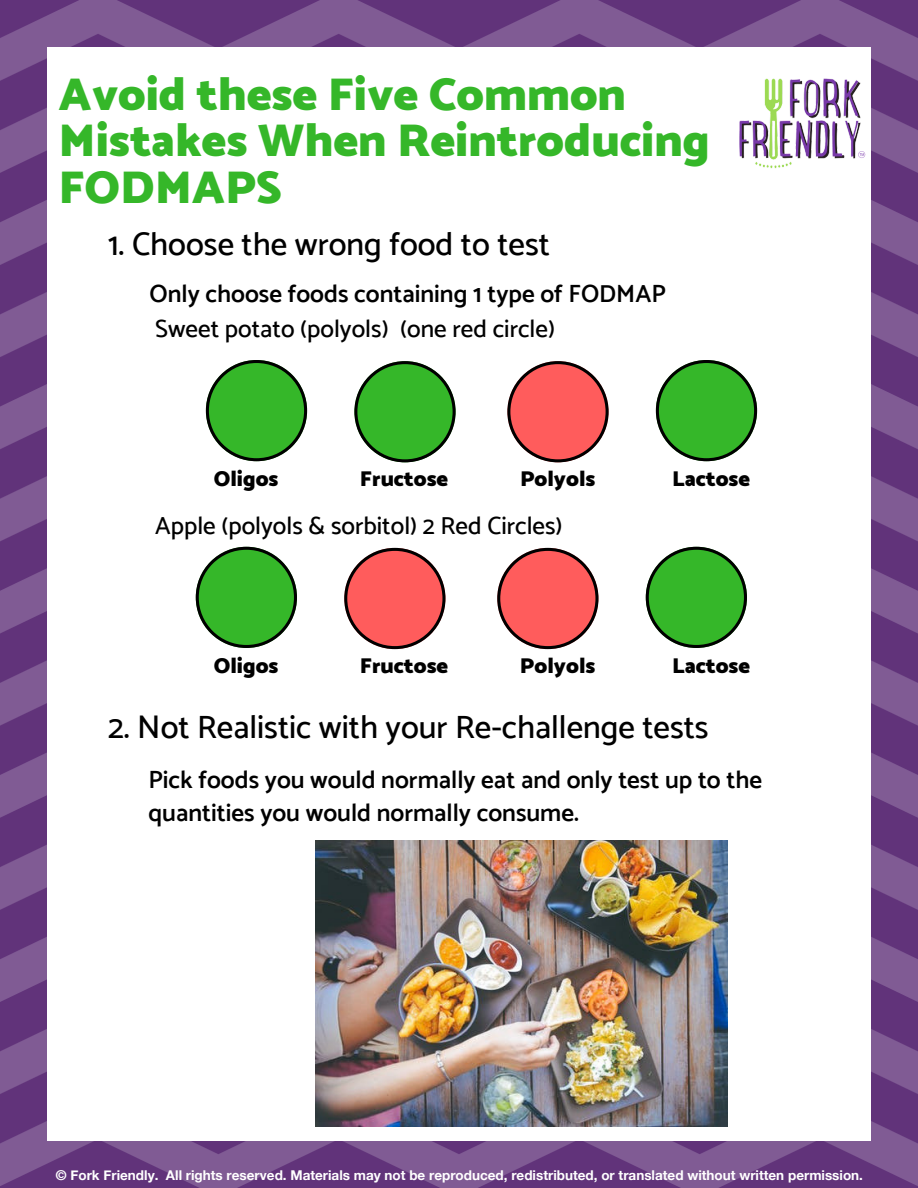
<style>
.page{position:relative;width:918px;height:1188px;background:#fff}
.page>*{position:absolute;margin:0;border:0;box-sizing:border-box;transform-origin:0 0}
.t1{font:900 46.65px/46.2px "Catamaran";color:#35b729}
.t2{font:500 32.7px "Catamaran";color:#000}
.t3{font:600 24.9px/33.8px "Catamaran";color:#000}
.t4{font:500 24.9px "Catamaran";color:#000}
.t5{font:900 21.75px "Catamaran";color:#000}
.t6{font:700 13.5px "Helvetica Neue";color:#fff}
</style>
<div class="page">
<img style="left:0;top:0;width:918px;height:1188px">
<div style="left:47px;top:47px;width:824px;height:1094px;background:#fff"></div>
<img style="left:739px;top:48px;width:133px;height:146px">
<svg style="left:206px;top:360px;width:101px;height:101px"></svg>
<svg style="left:354px;top:361px;width:102px;height:101px"></svg>
<svg style="left:507px;top:361px;width:102px;height:101px"></svg>
<svg style="left:656px;top:360px;width:101px;height:101px"></svg>
<svg style="left:196px;top:547px;width:101px;height:101px"></svg>
<svg style="left:344px;top:548px;width:102px;height:101px"></svg>
<svg style="left:497px;top:548px;width:101px;height:101px"></svg>
<svg style="left:646px;top:547px;width:101px;height:101px"></svg>
<img style="left:315px;top:840px;width:413px;height:286px">
<h1 class="t1" style="left:58px;top:73px;width:653px">Avoid these Five Common<br>Mistakes When Reintroducing<br>FODMAPS</h1>
<h2 class="t2" style="left:108px;top:225px;width:443px">1. Choose the wrong food to test</h2>
<p class="t3" style="left:150px;top:276px;width:518px">Only choose foods containing 1 type of FODMAP</p>
<p class="t4" style="left:155px;top:314px;width:401px">Sweet potato (polyols) (one red circle)</p>
<p class="t5" style="left:214px;top:462px;width:66px">Oligos</p>
<p class="t5" style="left:360px;top:462px;width:90px">Fructose</p>
<p class="t5" style="left:520px;top:462px;width:77px">Polyols</p>
<p class="t5" style="left:672px;top:462px;width:79px">Lactose</p>
<p class="t4" style="left:155px;top:511px;width:409px">Apple (polyols &amp; sorbitol) 2 Red Circles)</p>
<p class="t5" style="left:214px;top:649px;width:66px">Oligos</p>
<p class="t5" style="left:360px;top:649px;width:90px">Fructose</p>
<p class="t5" style="left:520px;top:649px;width:77px">Polyols</p>
<p class="t5" style="left:672px;top:649px;width:79px">Lactose</p>
<h2 class="t2" style="left:108px;top:708px;width:602px">2. Not Realistic with your Re-challenge tests</h2>
<p class="t3" style="left:148px;top:762px;width:615px">Pick foods you would normally eat and only test up to the quantities you would normally consume.</p>
<p class="t6" style="left:56px;top:1164px;width:809px">© Fork Friendly. All rights reserved. Materials may not be reproduced, redistributed, or translated without written permission.</p>
</div>
